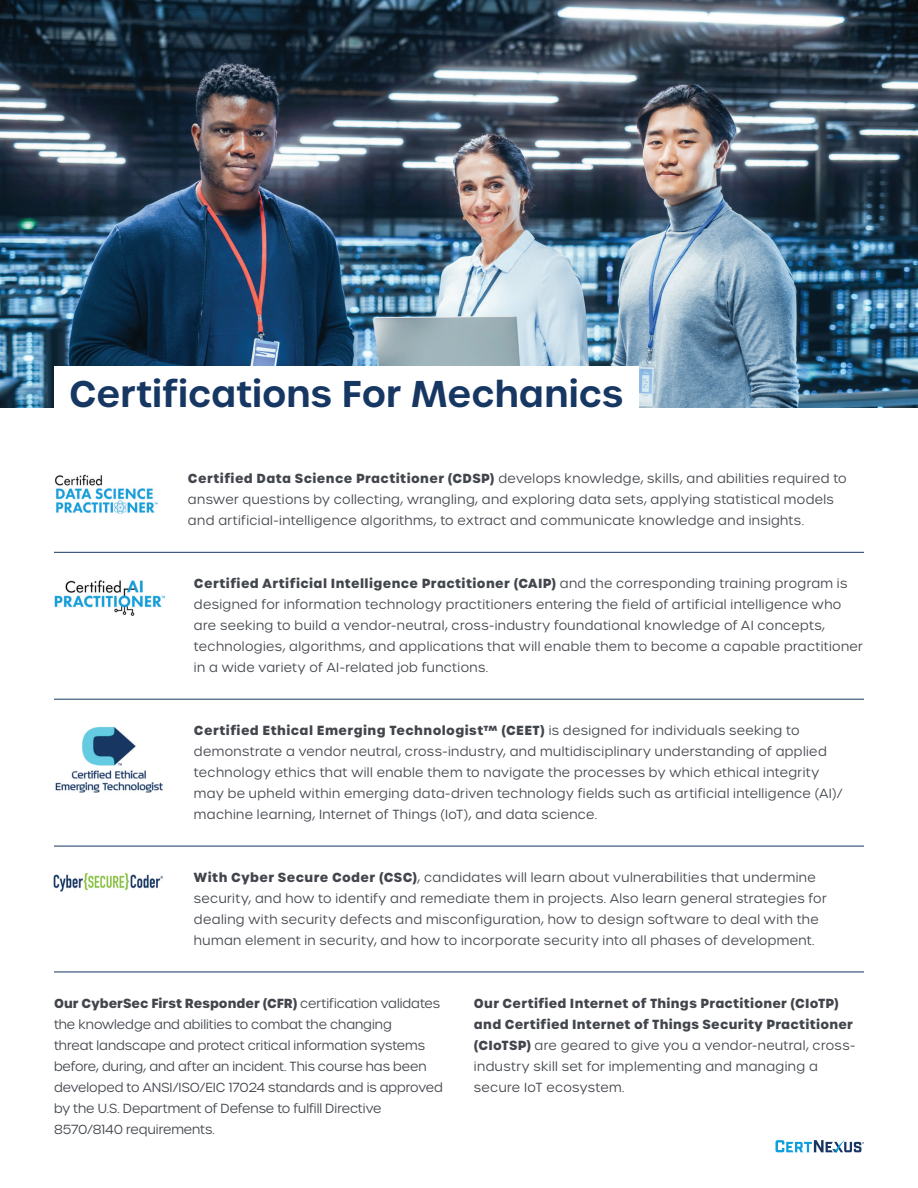
<style>
.page{position:relative;width:918px;height:1188px;background:#fff}
.page>*{position:absolute;margin:0;border:0;box-sizing:border-box;transform-origin:0 0}
.t1{font:600 36px "Urbane";color:#173763}
.t2{font:300 12.75px/21px "Urbane";letter-spacing:.03em;color:#42464c}
.t3{font:300 12.75px/21px "Urbane";color:#42464c}
.t4{font:700 12.75px/21px "Urbane";letter-spacing:.02em;color:#42464c}
.s1{font-weight:700}
.s2{font-weight:300}
</style>
<div class="page">
<svg style="left:776px;top:1140px;width:88px;height:12px"></svg>
<img style="left:0;top:0;width:918px;height:408px">
<div style="left:54px;top:366px;width:584px;height:56px;background:#fff"></div>
<img style="left:54px;top:474px;width:104px;height:39px">
<img style="left:55px;top:727px;width:108px;height:65px">
<img style="left:54px;top:580px;width:111px;height:35px">
<img style="left:54px;top:873px;width:109px;height:19px">
<hr style="left:54px;top:972px;width:810px;height:1px;background:#173763">
<hr style="left:54px;top:552px;width:810px;height:1px;background:#173763">
<hr style="left:54px;top:846px;width:810px;height:1px;background:#173763">
<hr style="left:54px;top:699px;width:810px;height:1px;background:#173763">
<h1 class="t1" style="left:69px;top:370px;width:556px">Certifications For Mechanics</h1>
<p class="t2" style="left:188px;top:468px;width:660px"><span class="s1">Certified Data Science Practitioner (CDSP)</span> develops knowledge, skills, and abilities required to answer questions by collecting, wrangling, and exploring data sets, applying statistical models and artificial-intelligence algorithms, to extract and communicate knowledge and insights.</p>
<p class="t2" style="left:194px;top:573px;width:670px"><span class="s1">Certified Artificial Intelligence Practitioner (CAIP)</span> and the corresponding training program is designed for information technology practitioners entering the field of artificial intelligence who are seeking to build a vendor-neutral, cross-industry foundational knowledge of AI concepts, technologies, algorithms, and applications that will enable them to become a capable practitioner in a wide variety of AI-related job functions.</p>
<p class="t2" style="left:194px;top:720px;width:650px"><span class="s1">Certified Ethical Emerging Technologist™ (CEET)</span> is designed for individuals seeking to demonstrate a vendor neutral, cross-industry, and multidisciplinary understanding of applied technology ethics that will enable them to navigate the processes by which ethical integrity may be upheld within emerging data-driven technology fields such as artificial intelligence (AI)/ machine learning, Internet of Things (IoT), and data science.</p>
<p class="t2" style="left:194px;top:867px;width:634px"><span class="s1">With Cyber Secure Coder (CSC)</span>, candidates will learn about vulnerabilities that undermine security, and how to identify and remediate them in projects. Also learn general strategies for dealing with security defects and misconfiguration, how to design software to deal with the human element in security, and how to incorporate security into all phases of development.</p>
<p class="t3" style="left:54px;top:993px;width:391px"><span class="s1">Our CyberSec First Responder (CFR)</span> certification validates the knowledge and abilities to combat the changing<br>threat landscape and protect critical information systems before, during, and after an incident. This course has been developed to ANSI/ISO/EIC 17024 standards and is approved by the U.S. Department of Defense to fulfill Directive 8570/8140 requirements.</p>
<p class="t4" style="left:474px;top:993px;width:383px">Our Certified Internet of Things Practitioner (CIoTP) and Certified Internet of Things Security Practitioner (CIoTSP) <span class="s2">are geared to give you a vendor-neutral, cross&shy;industry skill set for implementing and managing a secure IoT ecosystem.</span></p>
</div>
